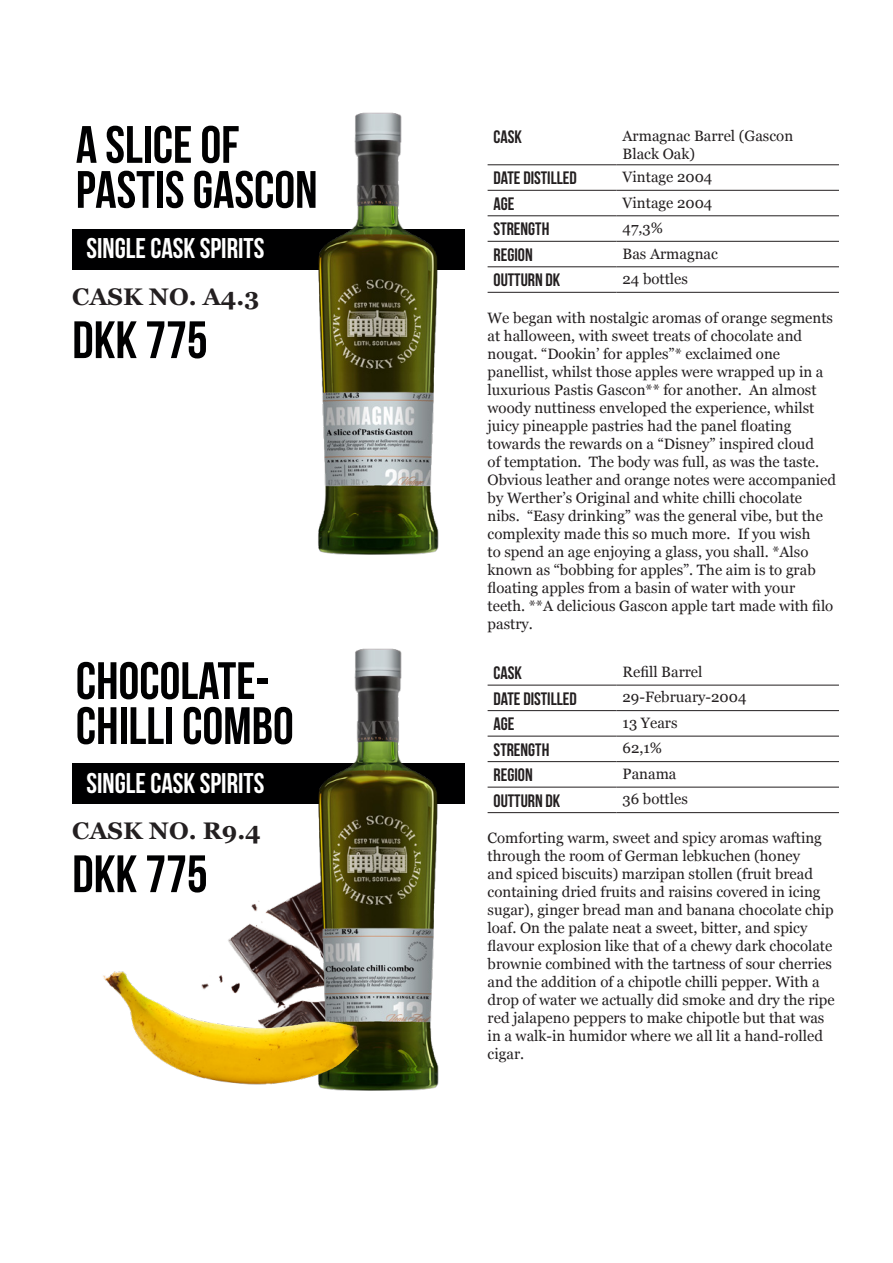
<style>
.page{position:relative;width:893px;height:1263px;background:#fff}
.page>*{position:absolute;margin:0;border:0;box-sizing:border-box;transform-origin:0 0}
.t1{font:700 52.5px/45px "Bebas Neue";color:#000001}
.t2{font:700 28.5px "Bebas Neue";color:#fff}
.t3{font:700 24px "Georgia";color:#231f20}
.t4{font:700 18px "Bebas Neue";color:#231f20}
.t5{font:15px/18px "Georgia";color:#231f20}
</style>
<div class="page">
<img style="left:236px;top:886px;width:77px;height:48px">
<div style="left:72px;top:763px;width:393px;height:41px;background:#000001"></div>
<div style="left:72px;top:229px;width:393px;height:41px;background:#000001"></div>
<img style="left:313px;top:648px;width:126px;height:443px">
<img style="left:318px;top:112px;width:121px;height:443px">
<hr style="left:488px;top:685px;width:129px;height:1px;background:#231f20">
<hr style="left:617px;top:685px;width:222px;height:1px;background:#231f20">
<hr style="left:488px;top:710px;width:129px;height:1px;background:#231f20">
<hr style="left:617px;top:710px;width:222px;height:1px;background:#231f20">
<hr style="left:488px;top:736px;width:129px;height:1px;background:#231f20">
<hr style="left:617px;top:736px;width:222px;height:1px;background:#231f20">
<hr style="left:488px;top:761px;width:129px;height:1px;background:#231f20">
<hr style="left:617px;top:761px;width:222px;height:1px;background:#231f20">
<hr style="left:488px;top:787px;width:129px;height:1px;background:#231f20">
<hr style="left:617px;top:787px;width:222px;height:1px;background:#231f20">
<hr style="left:488px;top:812px;width:129px;height:1px;background:#231f20">
<hr style="left:617px;top:812px;width:222px;height:1px;background:#231f20">
<hr style="left:488px;top:164px;width:129px;height:1px;background:#231f20">
<hr style="left:617px;top:164px;width:222px;height:1px;background:#231f20">
<hr style="left:488px;top:190px;width:129px;height:1px;background:#231f20">
<hr style="left:617px;top:190px;width:222px;height:1px;background:#231f20">
<hr style="left:488px;top:215px;width:129px;height:1px;background:#231f20">
<hr style="left:617px;top:215px;width:222px;height:1px;background:#231f20">
<hr style="left:488px;top:241px;width:129px;height:1px;background:#231f20">
<hr style="left:617px;top:241px;width:222px;height:1px;background:#231f20">
<hr style="left:488px;top:266px;width:129px;height:1px;background:#231f20">
<hr style="left:617px;top:266px;width:222px;height:1px;background:#231f20">
<hr style="left:488px;top:292px;width:129px;height:1px;background:#231f20">
<hr style="left:617px;top:292px;width:222px;height:1px;background:#231f20">
<img style="left:103px;top:934px;width:262px;height:157px">
<p class="t1" style="left:76px;top:122px;width:243px">A SLICE OF<br>PASTIS GASCON</p>
<p class="t2" style="left:86px;top:233px;width:179px">SINGLE CASK SPIRITS</p>
<p class="t3" style="left:72px;top:278px;width:189px">CASK NO. A4.3</p>
<p class="t1" style="left:72px;top:317px;width:137px">DKK 775</p>
<p class="t1" style="left:76px;top:658px;width:219px">CHOCOLATE-<br>CHILLI COMBO</p>
<p class="t2" style="left:86px;top:767px;width:179px">SINGLE CASK SPIRITS</p>
<p class="t3" style="left:72px;top:812px;width:190px">CASK NO. R9.4</p>
<p class="t1" style="left:72px;top:851px;width:137px">DKK 775</p>
<p class="t4" style="left:494px;top:127px;width:30px">CASK</p>
<p class="t5" style="left:623px;top:126px;width:172px">Armagnac Barrel (Gascon<br>Black Oak)</p>
<p class="t4" style="left:494px;top:168px;width:85px">DATE DISTILLED</p>
<p class="t5" style="left:623px;top:167px;width:91px">Vintage 2004</p>
<p class="t4" style="left:494px;top:194px;width:22px">AGE</p>
<p class="t5" style="left:623px;top:193px;width:91px">Vintage 2004</p>
<p class="t4" style="left:494px;top:219px;width:57px">STRENGTH</p>
<p class="t5" style="left:623px;top:218px;width:42px">47,3%</p>
<p class="t4" style="left:494px;top:245px;width:41px">REGION</p>
<p class="t5" style="left:623px;top:244px;width:97px">Bas Armagnac</p>
<p class="t4" style="left:494px;top:270px;width:68px">OUTTURN DK</p>
<p class="t5" style="left:623px;top:269px;width:67px">24 bottles</p>
<p class="t5" style="left:488px;top:308px;width:350px">We began with nostalgic aromas of orange segments at halloween, with sweet treats of chocolate and nougat. “Dookin’ for apples”* exclaimed one panellist, whilst those apples were wrapped up in a luxurious Pastis Gascon** for another. An almost woody nuttiness enveloped the experience, whilst juicy pineapple pastries had the panel floating towards the rewards on a “Disney” inspired cloud<br>of temptation. The body was full, as was the taste.<br>Obvious leather and orange notes were accompanied by Werther’s Original and white chilli chocolate nibs. “Easy drinking” was the general vibe, but the complexity made this so much more. If you wish<br>to spend an age enjoying a glass, you shall. *Also known as “bobbing for apples”. The aim is to grab floating apples from a basin of water with your teeth. **A delicious Gascon apple tart made with filo pastry.</p>
<p class="t4" style="left:494px;top:663px;width:30px">CASK</p>
<p class="t5" style="left:623px;top:662px;width:81px">Refill Barrel</p>
<p class="t4" style="left:494px;top:688px;width:85px">DATE DISTILLED</p>
<p class="t5" style="left:623px;top:688px;width:125px">29-February-2004</p>
<p class="t4" style="left:494px;top:714px;width:22px">AGE</p>
<p class="t5" style="left:623px;top:713px;width:57px">13 Years</p>
<p class="t4" style="left:494px;top:739px;width:57px">STRENGTH</p>
<p class="t5" style="left:623px;top:739px;width:41px">62,1%</p>
<p class="t4" style="left:494px;top:765px;width:41px">REGION</p>
<p class="t5" style="left:623px;top:764px;width:55px">Panama</p>
<p class="t4" style="left:494px;top:790px;width:68px">OUTTURN DK</p>
<p class="t5" style="left:623px;top:790px;width:67px">36 bottles</p>
<p class="t5" style="left:488px;top:828px;width:349px">Comforting warm, sweet and spicy aromas wafting through the room of German lebkuchen (honey<br>and spiced biscuits) marzipan stollen (fruit bread containing dried fruits and raisins covered in icing sugar), ginger bread man and banana chocolate chip loaf. On the palate neat a sweet, bitter, and spicy flavour explosion like that of a chewy dark chocolate brownie combined with the tartness of sour cherries and the addition of a chipotle chilli pepper. With a drop of water we actually did smoke and dry the ripe red jalapeno peppers to make chipotle but that was in a walk-in humidor where we all lit a hand-rolled cigar.</p>
</div>
